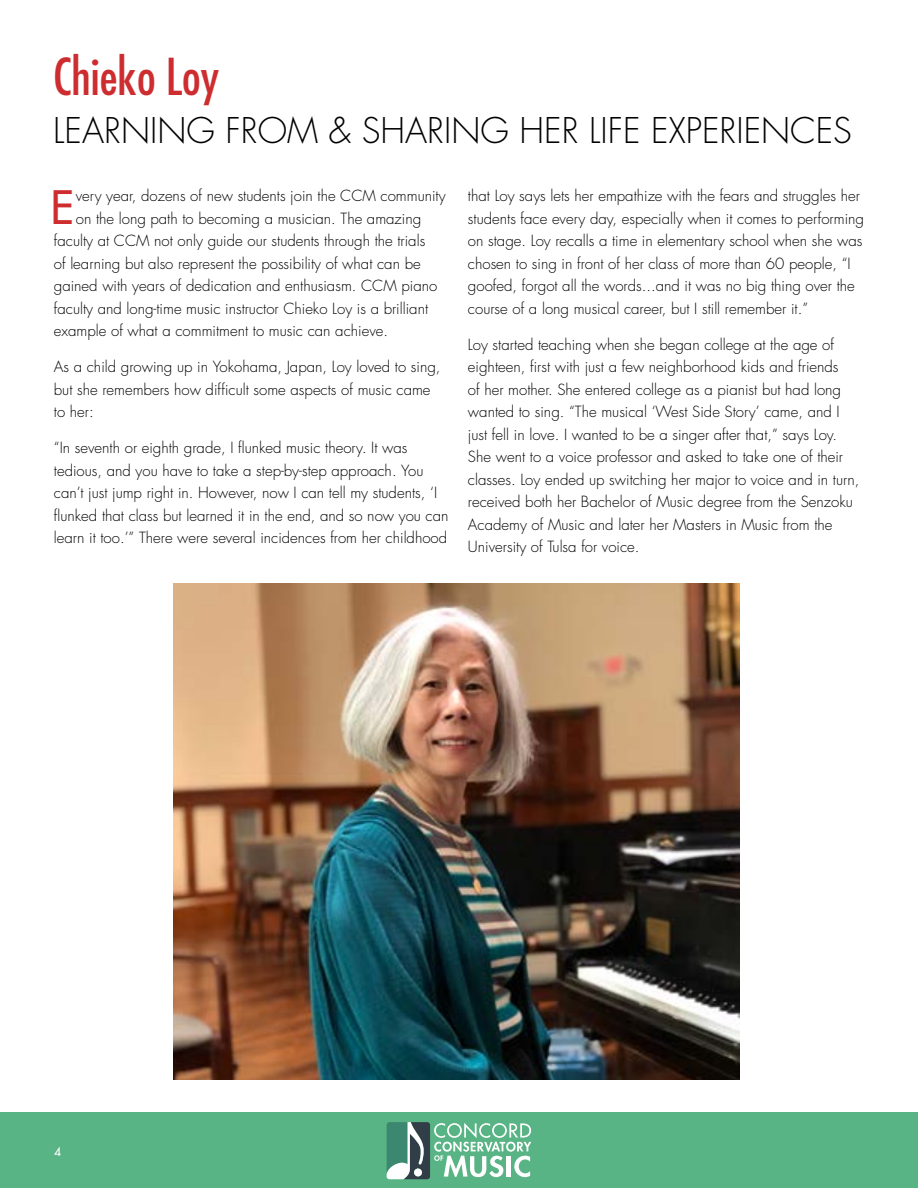
<style>
.page{position:relative;width:918px;height:1188px;background:#fff}
.page>*{position:absolute;margin:0;border:0;box-sizing:border-box;transform-origin:0 0}
.t1{font:condensed 49.5px "Futura Std";color:#ce2d30}
.t2{font:500 44.85px "Futura Std";color:#ce2d30}
.t3{font:300 34.5px "Futura Std";color:#000}
.t4{font:300 15px/22.5px "Futura Std";color:#000}
.t5{font:500 12px "Futura Std";color:#fff}
</style>
<div class="page">
<div style="left:0;top:1112px;width:918px;height:76px;background:#59b485"></div>
<svg style="left:387px;top:1122px;width:144px;height:57px"></svg>
<img style="left:173px;top:583px;width:566px;height:497px">
<h1 class="t1" style="left:53px;top:47px;width:167px">Chieko Loy</h1>
<h3 class="t3" style="left:53px;top:109px;width:800px">LEARNING FROM &amp; SHARING HER LIFE EXPERIENCES</h3>
<h2 class="t2" style="left:51px;top:179px;width:25px">E</h2>
<p class="t4" style="left:76px;top:185px;width:371px">very year, dozens of new students join the CCM community</p>
<p class="t4" style="left:76px;top:208px;width:347px">on the long path to becoming a musician. The amazing</p>
<p class="t4" style="left:54px;top:230px;width:373px">faculty at CCM not only guide our students through the trials</p>
<p class="t4" style="left:54px;top:253px;width:368px">of learning but also represent the possibility of what can be</p>
<p class="t4" style="left:54px;top:275px;width:385px">gained with years of dedication and enthusiasm. CCM piano</p>
<p class="t4" style="left:54px;top:298px;width:376px">faculty and long-time music instructor Chieko Loy is a brilliant</p>
<p class="t4" style="left:54px;top:320px;width:336px">example of what a commitment to music can achieve.</p>
<p class="t4" style="left:54px;top:356px;width:388px">As a child growing up in Yokohama, Japan, Loy loved to sing, but she remembers how difficult some aspects of music came to her:</p>
<p class="t4" style="left:54px;top:437px;width:396px">“In seventh or eighth grade, I flunked music theory. It was tedious, and you have to take a step-by-step approach. You can’t just jump right in. However, now I can tell my students, ‘I flunked that class but learned it in the end, and so now you can learn it too.’” There were several incidences from her childhood</p>
<p class="t4" style="left:468px;top:185px;width:398px">that Loy says lets her empathize with the fears and struggles her students face every day, especially when it comes to performing on stage. Loy recalls a time in elementary school when she was chosen to sing in front of her class of more than 60 people, “I goofed, forgot all the words...and it was no big thing over the course of a long musical career, but I still remember it.”</p>
<p class="t4" style="left:468px;top:334px;width:393px">Loy started teaching when she began college at the age of eighteen, first with just a few neighborhood kids and friends<br>of her mother. She entered college as a pianist but had long wanted to sing. “The musical ‘West Side Story’ came, and I just fell in love. I wanted to be a singer after that,” says Loy.<br>She went to a voice professor and asked to take one of their classes. Loy ended up switching her major to voice and in turn, received both her Bachelor of Music degree from the Senzoku Academy of Music and later her Masters in Music from the University of Tulsa for voice.</p>
<p class="t5" style="left:54px;top:1144px;width:8px">4</p>
</div>
